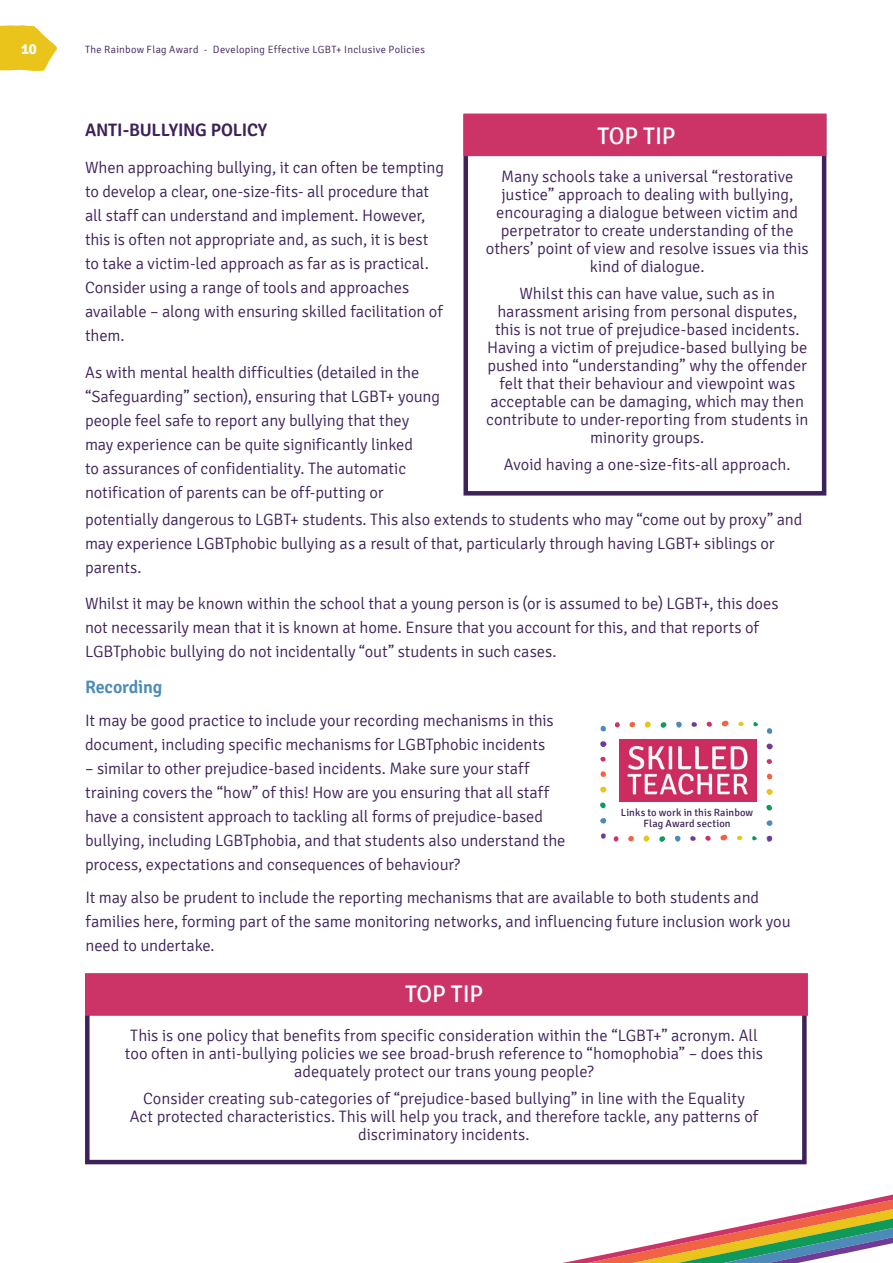
<style>
.page{position:relative;width:893px;height:1263px;background:#fff}
.page>*{position:absolute;margin:0;border:0;box-sizing:border-box;transform-origin:0 0}
.Sub-heading_-__exclu{font:24px "Signika";letter-spacing:-.01em;color:#fff}
.Intro_Text{font:600 18px "Signika";letter-spacing:-.015em;color:#3d2159}
.Intro_Text-2{font:600 18px "Signika";letter-spacing:-.01em;color:#4c8bb8}
.Intro_Text-3{font:300 16.5px/24px "Signika";letter-spacing:-.01em;color:#3d2159}
.Body_Text_-_BULLETS{font:300 16.5px/18px "Signika";letter-spacing:-.005em;color:#3d2159;text-align:center}
.t1{font:700 15px "Signika";color:#fff}
.t2{font:300 10.5px "Signika";letter-spacing:.025em;color:#3d2159}
.Intro_Text-4{font:10.5px/10.5px "Signika";letter-spacing:.01em;color:#3d2159;text-align:center}
</style>
<div class="page">
<svg style="left:0;top:25px;width:57px;height:46px"></svg>
<svg style="left:563px;top:1194px;width:330px;height:69px"></svg>
<svg style="left:614px;top:836px;width:4px;height:5px"></svg>
<svg style="left:628px;top:836px;width:6px;height:5px"></svg>
<svg style="left:643px;top:835px;width:7px;height:7px"></svg>
<svg style="left:659px;top:836px;width:6px;height:6px"></svg>
<svg style="left:675px;top:835px;width:6px;height:7px"></svg>
<svg style="left:690px;top:836px;width:6px;height:5px"></svg>
<svg style="left:705px;top:835px;width:6px;height:6px"></svg>
<svg style="left:720px;top:835px;width:7px;height:5px"></svg>
<svg style="left:737px;top:836px;width:5px;height:4px"></svg>
<svg style="left:752px;top:836px;width:5px;height:4px"></svg>
<svg style="left:601px;top:726px;width:5px;height:5px"></svg>
<svg style="left:600px;top:741px;width:6px;height:6px"></svg>
<svg style="left:600px;top:757px;width:6px;height:4px"></svg>
<svg style="left:601px;top:771px;width:5px;height:6px"></svg>
<svg style="left:600px;top:786px;width:6px;height:7px"></svg>
<svg style="left:600px;top:802px;width:6px;height:6px"></svg>
<svg style="left:600px;top:818px;width:6px;height:6px"></svg>
<svg style="left:601px;top:833px;width:5px;height:6px"></svg>
<svg style="left:766px;top:743px;width:7px;height:6px"></svg>
<svg style="left:767px;top:759px;width:5px;height:5px"></svg>
<svg style="left:767px;top:774px;width:5px;height:5px"></svg>
<svg style="left:766px;top:789px;width:7px;height:6px"></svg>
<svg style="left:766px;top:805px;width:6px;height:5px"></svg>
<svg style="left:766px;top:820px;width:7px;height:6px"></svg>
<svg style="left:766px;top:835px;width:6px;height:7px"></svg>
<svg style="left:615px;top:722px;width:5px;height:5px"></svg>
<svg style="left:629px;top:722px;width:6px;height:5px"></svg>
<svg style="left:645px;top:721px;width:6px;height:7px"></svg>
<svg style="left:660px;top:722px;width:6px;height:6px"></svg>
<svg style="left:676px;top:721px;width:6px;height:7px"></svg>
<svg style="left:692px;top:722px;width:5px;height:5px"></svg>
<svg style="left:707px;top:721px;width:5px;height:6px"></svg>
<svg style="left:722px;top:721px;width:7px;height:5px"></svg>
<svg style="left:738px;top:722px;width:6px;height:4px"></svg>
<svg style="left:753px;top:722px;width:5px;height:4px"></svg>
<svg style="left:767px;top:728px;width:6px;height:6px"></svg>
<img style="left:619px;top:740px;width:137px;height:62px">
<div style="left:463px;top:114px;width:363px;height:381px;background:#fff;border:4px solid #3d2159"></div>
<div style="left:463px;top:114px;width:363px;height:42px;background:#cc3367"></div>
<div style="left:85px;top:974px;width:722px;height:190px;background:#fff;border:4px solid #3d2159"></div>
<div style="left:85px;top:973px;width:723px;height:43px;background:#cc3367;border:4px solid #cc3367"></div>
<p class="t1" style="left:21px;top:40px;width:17px">10</p>
<p class="t2" style="left:85px;top:44px;width:341px">The Rainbow Flag Award - Developing Effective LGBT+ Inclusive Policies</p>
<p class="Intro_Text" style="left:85px;top:119px;width:184px">ANTI-BULLYING POLICY</p>
<p class="Intro_Text-3" style="left:85px;top:155px;width:360px">When approaching bullying, it can often be tempting to develop a clear, one-size-fits- all procedure that all staff can understand and implement. However, this is often not appropriate and, as such, it is best to take a victim-led approach as far as is practical.<br>Consider using a range of tools and approaches available – along with ensuring skilled facilitation of them.</p>
<p class="Intro_Text-3" style="left:85px;top:360px;width:357px">As with mental health difficulties (detailed in the “Safeguarding” section), ensuring that LGBT+ young people feel safe to report any bullying that they may experience can be quite significantly linked<br>to assurances of confidentiality. The automatic notification of parents can be off-putting or</p>
<p class="Sub-heading_-__exclu" style="left:597px;top:123px;width:79px">TOP TIP</p>
<p class="Body_Text_-_BULLETS" style="left:486px;top:168px;width:324px">Many schools take a universal “restorative justice” approach to dealing with bullying, encouraging a dialogue between victim and perpetrator to create understanding of the others’ point of view and resolve issues via this kind of dialogue.</p>
<p class="Body_Text_-_BULLETS" style="left:486px;top:285px;width:324px">Whilst this can have value, such as in harassment arising from personal disputes, this is not true of prejudice-based incidents.<br>Having a victim of prejudice-based bullying be pushed into “understanding” why the offender felt that their behaviour and viewpoint was acceptable can be damaging, which may then contribute to under-reporting from students in minority groups.</p>
<p class="Body_Text_-_BULLETS" style="left:504px;top:455px;width:288px">Avoid having a one-size-fits-all approach.</p>
<p class="Intro_Text-3" style="left:85px;top:507px;width:719px">potentially dangerous to LGBT+ students. This also extends to students who may “come out by proxy” and may experience LGBTphobic bullying as a result of that, particularly through having LGBT+ siblings or parents.</p>
<p class="Intro_Text-3" style="left:85px;top:592px;width:695px">Whilst it may be known within the school that a young person is (or is assumed to be) LGBT+, this does not necessarily mean that it is known at home. Ensure that you account for this, and that reports of<br>LGBTphobic bullying do not incidentally “out” students in such cases.</p>
<p class="Intro_Text-2" style="left:85px;top:676px;width:79px">Recording</p>
<p class="Intro_Text-3" style="left:85px;top:709px;width:470px">It may be good practice to include your recording mechanisms in this document, including specific mechanisms for LGBTphobic incidents</p>
<p class="Intro_Text-3" style="left:85px;top:757px;width:482px">– similar to other prejudice-based incidents. Make sure your staff training covers the “how” of this! How are you ensuring that all staff have a consistent approach to tackling all forms of prejudice-based bullying, including LGBTphobia, and that students also understand the process, expectations and consequences of behaviour?</p>
<p class="Intro_Text-3" style="left:85px;top:885px;width:707px">It may also be prudent to include the reporting mechanisms that are available to both students and families here, forming part of the same monitoring networks, and influencing future inclusion work you need to undertake.</p>
<p class="Sub-heading_-__exclu" style="left:405px;top:980px;width:79px">TOP TIP</p>
<p class="Body_Text_-_BULLETS" style="left:125px;top:1027px;width:639px">This is one policy that benefits from specific consideration within the “LGBT+” acronym. All too often in anti-bullying policies we see broad-brush reference to “homophobia” – does this adequately protect our trans young people?</p>
<p class="Body_Text_-_BULLETS" style="left:130px;top:1089px;width:630px">Consider creating sub-categories of “prejudice-based bullying” in line with the Equality<br>Act protected characteristics. This will help you track, and therefore tackle, any patterns of discriminatory incidents.</p>
<p class="Intro_Text-4" style="left:621px;top:807px;width:134px">Links to work in this Rainbow<br>Flag Award section</p>
</div>
